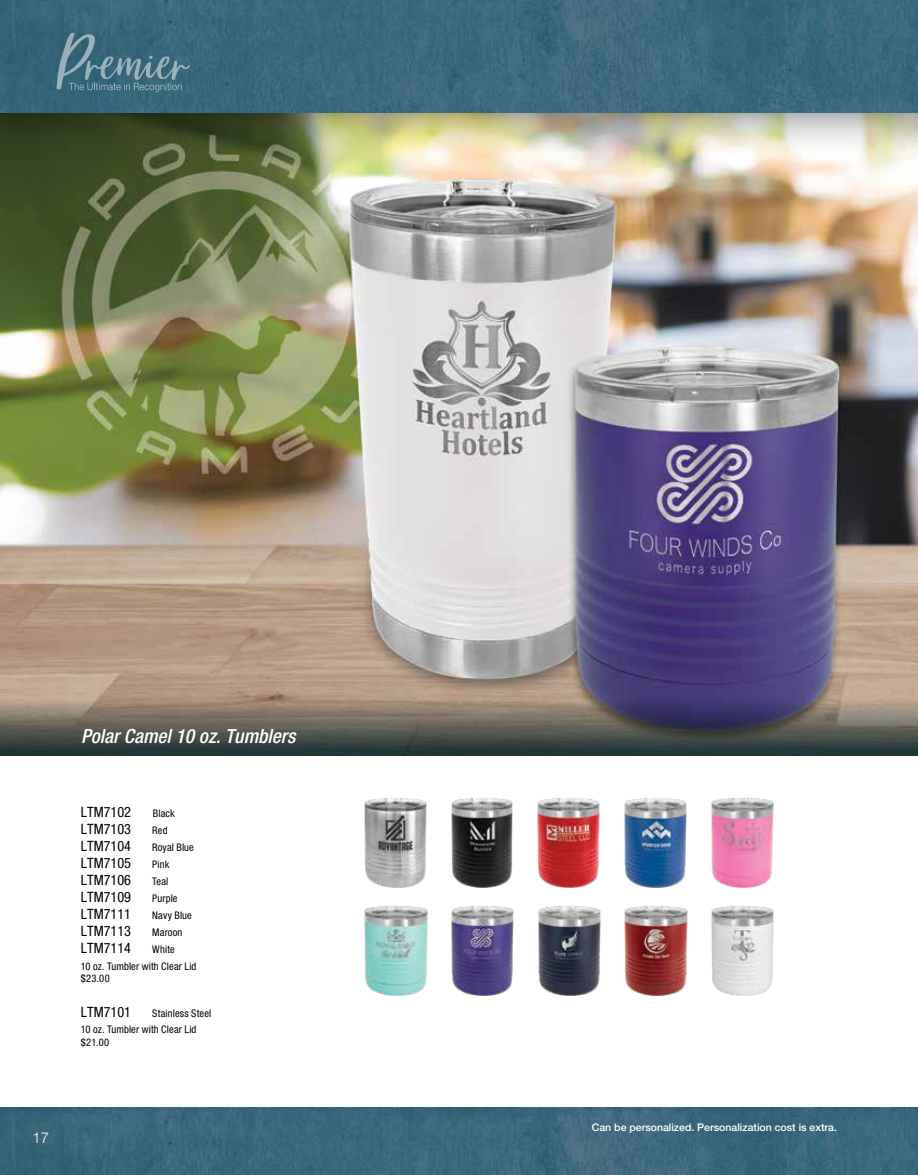
<style>
.page{position:relative;width:918px;height:1175px;background:#fff}
.page>*{position:absolute;margin:0;border:0;box-sizing:border-box;transform-origin:0 0}
.t1{font:italic 500 condensed 19.5px "Helvetica Neue LT Std";color:#fff}
.t2{font:300 15px "Helvetica Neue LT Std";color:#fff}
.t3{font:condensed 14.25px "Helvetica Neue LT Std";color:#000}
.t4{font:condensed 10.5px/16.5px "Helvetica Neue LT Std";letter-spacing:.015em;color:#000}
.t5{font:500 10.5px "Helvetica Neue LT Std";color:#fff}
</style>
<div class="page">
<img style="left:0;top:159px;width:918px;height:491px">
<img style="left:364px;top:798px;width:62px;height:89px">
<img style="left:451px;top:798px;width:62px;height:89px">
<img style="left:538px;top:798px;width:62px;height:89px">
<img style="left:625px;top:798px;width:61px;height:89px">
<img style="left:711px;top:797px;width:63px;height:90px">
<img style="left:365px;top:905px;width:62px;height:90px">
<img style="left:452px;top:906px;width:62px;height:89px">
<img style="left:538px;top:906px;width:62px;height:89px">
<img style="left:625px;top:906px;width:62px;height:89px">
<img style="left:712px;top:906px;width:62px;height:89px">
<img style="left:0;top:1107px;width:918px;height:67px">
<img style="left:0;top:112px;width:918px;height:47px">
<img style="left:0;top:0;width:918px;height:112px">
<svg style="left:56px;top:32px;width:134px;height:60px;background:#4a7587"></svg>
<svg style="left:0;top:650px;width:918px;height:105px;background:#786e6d"></svg>
<h1 class="t1" style="left:81px;top:724px;width:216px">Polar Camel 10 oz. Tumblers</h1>
<h3 class="t3" style="left:81px;top:803px;width:52px">LTM7102</h3>
<p class="t4" style="left:153px;top:804px;width:23px">Black</p>
<h3 class="t3" style="left:81px;top:820px;width:52px">LTM7103</h3>
<p class="t4" style="left:152px;top:821px;width:17px">Red</p>
<h3 class="t3" style="left:81px;top:837px;width:52px">LTM7104</h3>
<p class="t4" style="left:152px;top:838px;width:43px">Royal Blue</p>
<h3 class="t3" style="left:81px;top:854px;width:52px">LTM7105</h3>
<p class="t4" style="left:152px;top:855px;width:19px">Pink</p>
<h3 class="t3" style="left:81px;top:871px;width:52px">LTM7106</h3>
<p class="t4" style="left:152px;top:873px;width:18px">Teal</p>
<h3 class="t3" style="left:81px;top:888px;width:52px">LTM7109</h3>
<p class="t4" style="left:152px;top:890px;width:27px">Purple</p>
<h3 class="t3" style="left:81px;top:905px;width:52px">LTM7111</h3>
<p class="t4" style="left:152px;top:907px;width:41px">Navy Blue</p>
<h3 class="t3" style="left:81px;top:923px;width:52px">LTM7113</h3>
<p class="t4" style="left:152px;top:924px;width:32px">Maroon</p>
<h3 class="t3" style="left:81px;top:940px;width:52px">LTM7114</h3>
<p class="t4" style="left:81px;top:941px;width:117px;text-indent:71px">White<br>10 oz. Tumbler with Clear Lid</p>
<p class="t4" style="left:81px;top:969px;width:30px">$23.00</p>
<h3 class="t3" style="left:81px;top:1003px;width:52px">LTM7101</h3>
<p class="t4" style="left:81px;top:1005px;width:132px;text-indent:71px">Stainless Steel<br>10 oz. Tumbler with Clear Lid</p>
<p class="t4" style="left:81px;top:1033px;width:30px">$21.00</p>
<h2 class="t2" style="left:33px;top:1128px;width:18px">17</h2>
<p class="t5" style="left:592px;top:1120px;width:247px">Can be personalized. Personalization cost is extra.</p>
</div>
